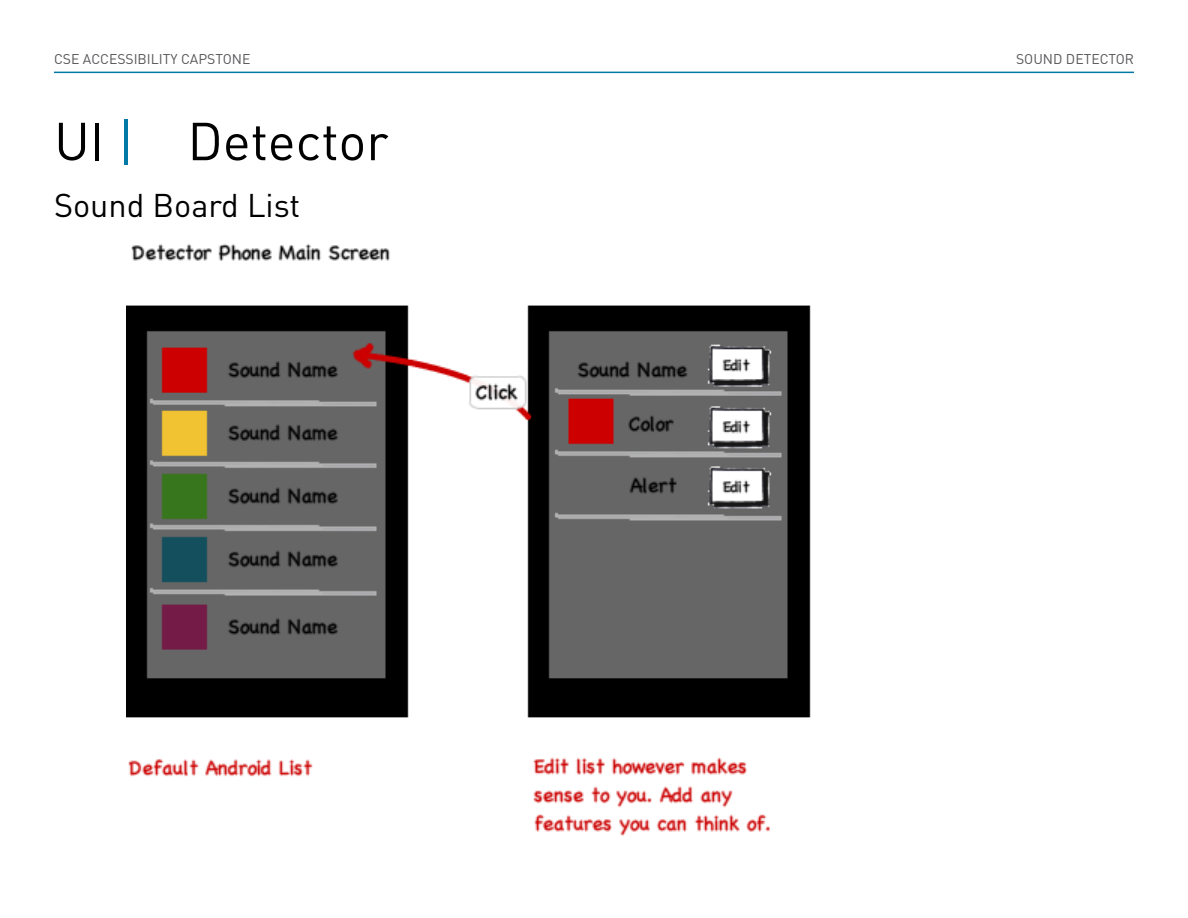
<style>
.page{position:relative;width:1188px;height:918px;background:#fff}
.page>*{position:absolute;margin:0;border:0;box-sizing:border-box;transform-origin:0 0}
.t1{font:52.65px "DIN";color:#000}
.t2{font:32.55px "DIN";color:#000}
.t3{font:13.95px "DIN";color:#565659}
.s1{color:#0079a7}
</style>
<div class="page">
<hr style="left:54px;top:72px;width:1080px;height:1px;background:#0079a7">
<img style="left:126px;top:243px;width:685px;height:593px">
<p class="t3" style="left:54px;top:50px;width:198px">CSE ACCESSIBILITY CAPSTONE</p>
<p class="t3" style="left:1016px;top:50px;width:119px">SOUND DETECTOR</p>
<h1 class="t1" style="left:54px;top:108px;width:336px">UI <span class="s1">|</span> Detector</h1>
<h2 class="t2" style="left:54px;top:185px;width:248px">Sound Board List</h2>
</div>
